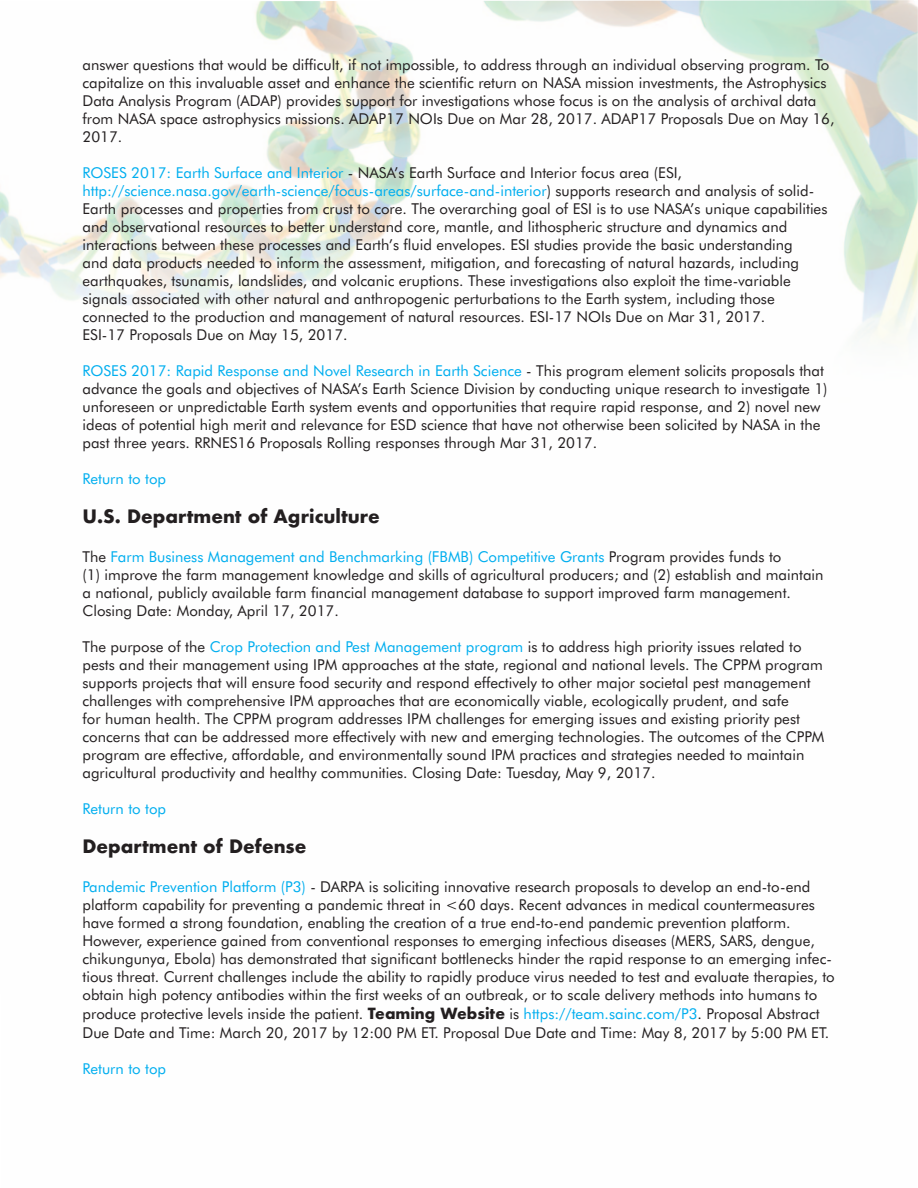
<style>
.page{position:relative;width:918px;height:1188px;background:#fff}
.page>*{position:absolute;margin:0;border:0;box-sizing:border-box;transform-origin:0 0}
.t1{font:700 18px "Futura";color:#231f20}
.t2{font:15px/18px "Futura BT";color:#231f20}
.t3{font:15px "Futura BT";color:#00aeef}
.s1{color:#00aeef}
.s2{font-family:"Futura";font-weight:700}
</style>
<div class="page">
<img style="left:0;top:0;width:918px;height:340px">
<p class="t2" style="left:82px;top:57px;width:754px">answer questions that would be difficult, if not impossible, to address through an individual observing program. To capitalize on this invaluable asset and enhance the scientific return on NASA mission investments, the Astrophysics Data Analysis Program (ADAP) provides support for investigations whose focus is on the analysis of archival data from NASA space astrophysics missions. ADAP17 NOIs Due on Mar 28, 2017. ADAP17 Proposals Due on May 16, 2017.</p>
<p class="t2" style="left:82px;top:165px;width:746px"><span class="s1">ROSES 2017: Earth Surface and Interior</span> - NASA’s Earth Surface and Interior focus area (ESI, <span class="s1">http://science.nasa.gov/earth-science/focus-areas/surface-and-interior</span>) supports research and analysis of solid-Earth processes and properties from crust to core. The overarching goal of ESI is to use NASA’s unique capabilities and observational resources to better understand core, mantle, and lithospheric structure and dynamics and interactions between these processes and Earth’s fluid envelopes. ESI studies provide the basic understanding<br>and data products needed to inform the assessment, mitigation, and forecasting of natural hazards, including earthquakes, tsunamis, landslides, and volcanic eruptions. These investigations also exploit the time-variable signals associated with other natural and anthropogenic perturbations to the Earth system, including those connected to the production and management of natural resources. ESI-17 NOIs Due on Mar 31, 2017.<br>ESI-17 Proposals Due on May 15, 2017.</p>
<p class="t2" style="left:82px;top:363px;width:747px"><span class="s1">ROSES 2017: Rapid Response and Novel Research in Earth Science</span> - This program element solicits proposals that advance the goals and objectives of NASA’s Earth Science Division by conducting unique research to investigate 1) unforeseen or unpredictable Earth system events and opportunities that require rapid response, and 2) novel new ideas of potential high merit and relevance for ESD science that have not otherwise been solicited by NASA in the past three years. RRNES16 Proposals Rolling responses through Mar 31, 2017.</p>
<p class="t3" style="left:82px;top:472px;width:85px">Return to top</p>
<p class="t1" style="left:82px;top:504px;width:299px">U.S. Department of Agriculture</p>
<p class="t2" style="left:82px;top:549px;width:743px">The <span class="s1">Farm Business Management and Benchmarking (FBMB) Competitive Grants</span> Program provides funds to<br>(1) improve the farm management knowledge and skills of agricultural producers; and (2) establish and maintain a national, publicly available farm financial management database to support improved farm management.<br>Closing Date: Monday, April 17, 2017.</p>
<p class="t2" style="left:82px;top:639px;width:744px">The purpose of the <span class="s1">Crop Protection and Pest Management program</span> is to address high priority issues related to pests and their management using IPM approaches at the state, regional and national levels. The CPPM program supports projects that will ensure food security and respond effectively to other major societal pest management challenges with comprehensive IPM approaches that are economically viable, ecologically prudent, and safe<br>for human health. The CPPM program addresses IPM challenges for emerging issues and existing priority pest concerns that can be addressed more effectively with new and emerging technologies. The outcomes of the CPPM program are effective, affordable, and environmentally sound IPM practices and strategies needed to maintain agricultural productivity and healthy communities. Closing Date: Tuesday, May 9, 2017.</p>
<p class="t3" style="left:82px;top:803px;width:85px">Return to top</p>
<p class="t1" style="left:82px;top:834px;width:225px">Department of Defense</p>
<p class="t2" style="left:82px;top:879px;width:754px"><span class="s1">Pandemic Prevention Platform (P3)</span> - DARPA is soliciting innovative research proposals to develop an end-to-end platform capability for preventing a pandemic threat in &lt;60 days. Recent advances in medical countermeasures have formed a strong foundation, enabling the creation of a true end-to-end pandemic prevention platform.<br>However, experience gained from conventional responses to emerging infectious diseases (MERS, SARS, dengue, chikungunya, Ebola) has demonstrated that significant bottlenecks hinder the rapid response to an emerging infec&shy;tious threat. Current challenges include the ability to rapidly produce virus needed to test and evaluate therapies, to obtain high potency antibodies within the first weeks of an outbreak, or to scale delivery methods into humans to produce protective levels inside the patient. <span class="s2">Teaming Website</span> is <span class="s1">https://team.sainc.com/P3</span>. Proposal Abstract Due Date and Time: March 20, 2017 by 12:00 PM ET. Proposal Due Date and Time: May 8, 2017 by 5:00 PM ET.</p>
<p class="t3" style="left:82px;top:1063px;width:85px">Return to top</p>
</div>
